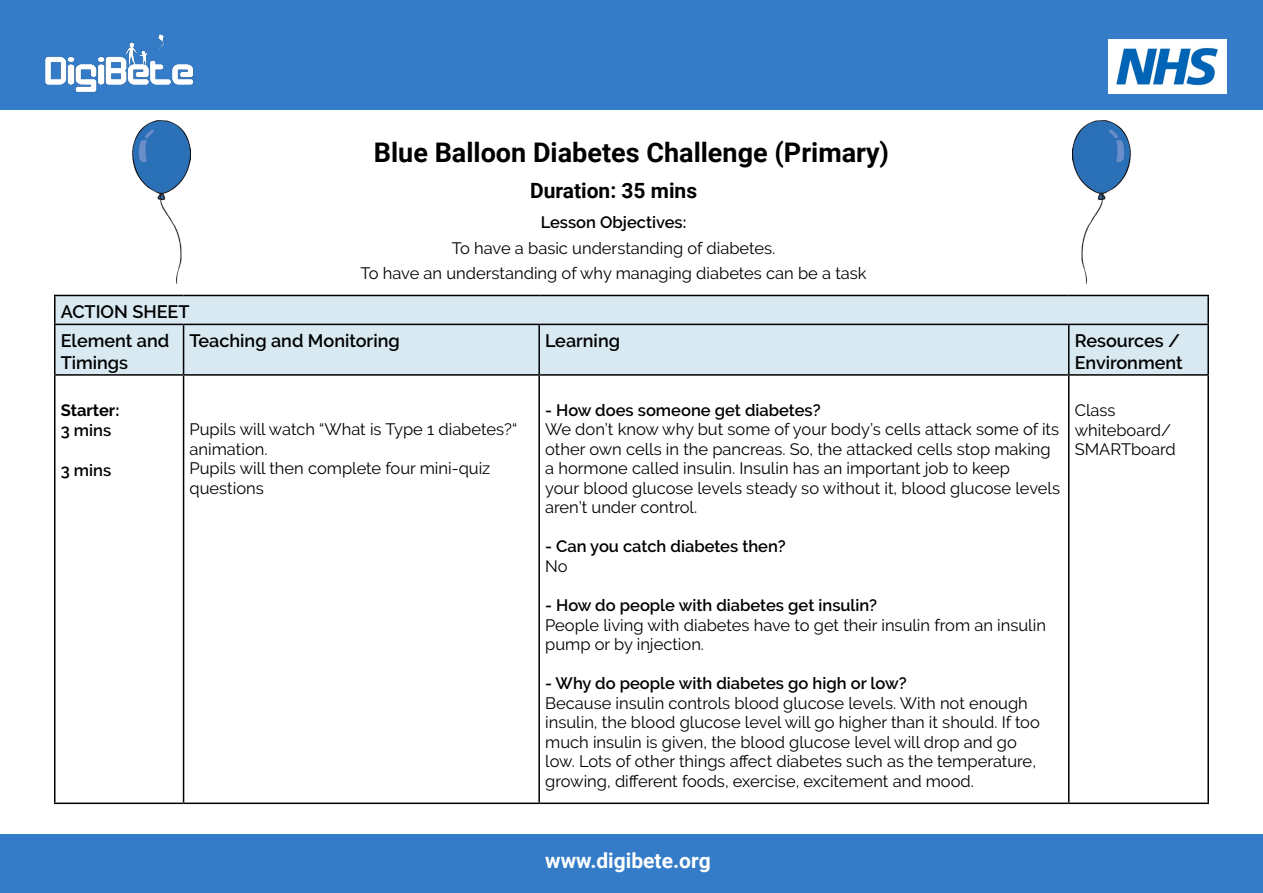
<style>
.page{position:relative;width:1263px;height:893px;background:#fff}
.page>*{position:absolute;margin:0;border:0;box-sizing:border-box;transform-origin:0 0}
.t1{font:700 27px "Roboto";color:#000}
.t2{font:700 21px "Roboto";color:#fff}
.t3{font:700 21px "Roboto";color:#000}
.t4{font:600 18px/29px "Raleway";color:#000}
.t5{font:16.5px/19.5px "Raleway";color:#000}
.t6{font:600 16.5px "Raleway";color:#000}
.t7{font:700 16.5px "Raleway";color:#000}
</style>
<div class="page">
<div style="left:0;top:835px;width:1263px;height:58px;background:#347cc8"></div>
<div style="left:0;top:0;width:1263px;height:110px;background:#347cc8"></div>
<img style="left:45px;top:34px;width:149px;height:59px">
<img style="left:1108px;top:40px;width:119px;height:54px">
<div style="left:56px;top:296px;width:1151px;height:78px;background:#d8e9f2"></div>
<hr style="left:54px;top:295px;width:130px;height:1px;background:#000">
<hr style="left:54px;top:296px;width:2px;height:28px;background:#000">
<hr style="left:184px;top:295px;width:355px;height:1px;background:#000">
<hr style="left:539px;top:295px;width:530px;height:1px;background:#000">
<hr style="left:1069px;top:295px;width:140px;height:1px;background:#000">
<hr style="left:1207px;top:296px;width:2px;height:28px;background:#000">
<hr style="left:54px;top:324px;width:130px;height:1px;background:#000">
<hr style="left:54px;top:325px;width:2px;height:49px;background:#000">
<hr style="left:184px;top:324px;width:355px;height:1px;background:#000">
<hr style="left:183px;top:325px;width:1px;height:49px;background:#000">
<hr style="left:539px;top:324px;width:530px;height:1px;background:#000">
<hr style="left:538px;top:325px;width:2px;height:49px;background:#000">
<hr style="left:1069px;top:324px;width:140px;height:1px;background:#000">
<hr style="left:1068px;top:325px;width:1px;height:49px;background:#000">
<hr style="left:1207px;top:325px;width:2px;height:49px;background:#000">
<hr style="left:54px;top:374px;width:130px;height:2px;background:#000">
<hr style="left:54px;top:376px;width:2px;height:426px;background:#000">
<hr style="left:184px;top:374px;width:355px;height:2px;background:#000">
<hr style="left:183px;top:376px;width:1px;height:426px;background:#000">
<hr style="left:539px;top:374px;width:530px;height:2px;background:#000">
<hr style="left:538px;top:376px;width:2px;height:426px;background:#000">
<hr style="left:1069px;top:374px;width:140px;height:2px;background:#000">
<hr style="left:1068px;top:376px;width:1px;height:426px;background:#000">
<hr style="left:1207px;top:376px;width:2px;height:426px;background:#000">
<hr style="left:54px;top:802px;width:130px;height:2px;background:#000">
<hr style="left:184px;top:802px;width:355px;height:2px;background:#000">
<hr style="left:539px;top:802px;width:530px;height:2px;background:#000">
<hr style="left:1069px;top:802px;width:140px;height:2px;background:#000">
<img style="left:133px;top:120px;width:57px;height:163px">
<img style="left:1072px;top:120px;width:58px;height:163px">
<h1 class="t1" style="left:374px;top:134px;width:517px">Blue Balloon Diabetes Challenge (Primary)</h1>
<p class="t3" style="left:530px;top:176px;width:169px">Duration: 35 mins</p>
<p class="t6" style="left:541px;top:213px;width:147px">Lesson Objectives:</p>
<p class="t5" style="left:361px;top:235px;width:508px;line-height:25.5px;text-align:center">To have a basic understanding of diabetes.<br>To have an understanding of why managing diabetes can be a task</p>
<p class="t4" style="left:61px;top:298px;width:130px">ACTION SHEET<br>Element and</p>
<p class="t4" style="left:61px;top:348px;width:69px">Timings</p>
<p class="t4" style="left:190px;top:327px;width:212px">Teaching and Monitoring</p>
<p class="t4" style="left:545px;top:327px;width:76px">Learning</p>
<p class="t4" style="left:1075px;top:330px;width:109px;line-height:21.6px">Resources /<br>Environment</p>
<p class="t7" style="left:61px;top:401px;width:60px">Starter:</p>
<p class="t6" style="left:61px;top:421px;width:52px">3 mins</p>
<p class="t6" style="left:61px;top:460px;width:52px">3 mins</p>
<p class="t5" style="left:190px;top:420px;width:329px">Pupils will watch “What is Type 1 diabetes?“ animation.<br>Pupils will then complete four mini-quiz questions</p>
<p class="t6" style="left:545px;top:401px;width:277px">- How does someone get diabetes?</p>
<p class="t5" style="left:545px;top:420px;width:516px">We don’t know why but some of your body’s cells attack some of its other own cells in the pancreas. So, the attacked cells stop making a hormone called insulin. Insulin has an important job to keep<br>your blood glucose levels steady so without it, blood glucose levels aren’t under control.</p>
<p class="t6" style="left:545px;top:537px;width:242px">- Can you catch diabetes then?</p>
<p class="t5" style="left:545px;top:556px;width:24px">No</p>
<p class="t6" style="left:545px;top:596px;width:333px">- How do people with diabetes get insulin?</p>
<p class="t5" style="left:545px;top:615px;width:502px">People living with diabetes have to get their insulin from an insulin pump or by injection.</p>
<p class="t6" style="left:545px;top:674px;width:363px">- Why do people with diabetes go high or low?</p>
<p class="t5" style="left:545px;top:693px;width:496px">Because insulin controls blood glucose levels. With not enough insulin, the blood glucose level will go higher than it should. If too much insulin is given, the blood glucose level will drop and go low. Lots of other things affect diabetes such as the temperature, growing, different foods, exercise, excitement and mood.</p>
<p class="t5" style="left:1075px;top:400px;width:102px">Class whiteboard/<br>SMARTboard</p>
<p class="t2" style="left:545px;top:846px;width:167px">www.digibete.org</p>
</div>
